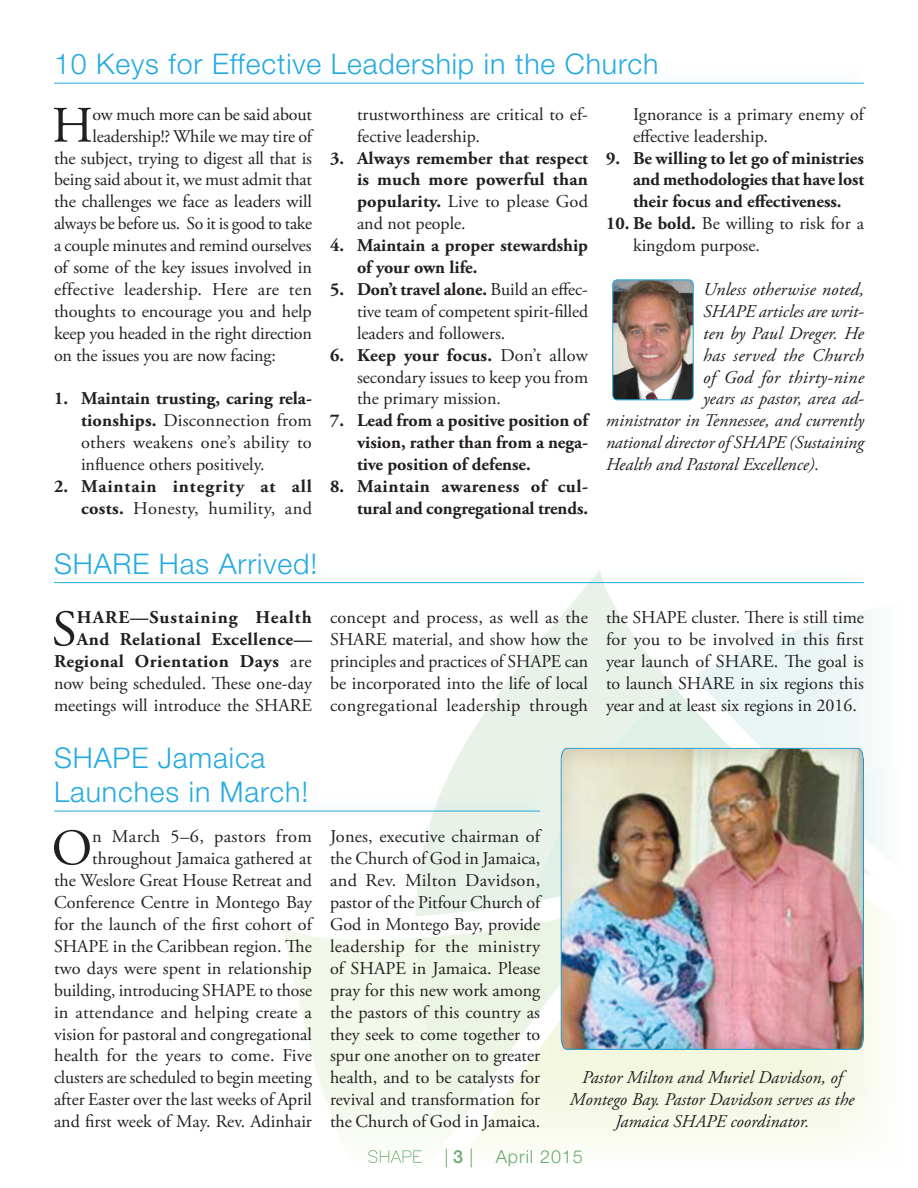
<style>
.page{position:relative;width:918px;height:1188px;background:#fff}
.page>*{position:absolute;margin:0;border:0;box-sizing:border-box;transform-origin:0 0}
.t1{font:51px "Adobe Garamond Pro";color:#231f20}
.t2{font:300 28.5px/34.2px "Helvetica Neue LT Std";letter-spacing:.03em;color:#24aae1}
.t3{font:18px/21.9px "Adobe Garamond Pro";color:#231f20;text-align:justify}
.t4{font:700 18px/21.9px "Adobe Garamond Pro";color:#231f20;text-align:justify}
.t5{font:italic 18px/21.9px "Adobe Garamond Pro";color:#231f20;text-align:center}
.t6{font:700 18px/21.9px "Adobe Garamond Pro";letter-spacing:.025em;color:#231f20;text-align:right}
.t7{font:700 18px/21.9px "Adobe Garamond Pro";letter-spacing:.05em;color:#231f20;text-align:right}
.t8{font:300 18px "Helvetica Neue LT Std";letter-spacing:.05em;color:#68ab6e}
.t9{font:500 18px "Helvetica Neue LT Std";color:#68ab6e}
.s1{font-weight:700}
.s2{font-weight:400}
</style>
<div class="page">
<svg style="left:415px;top:583px;width:377px;height:180px"></svg>
<svg style="left:532px;top:688px;width:260px;height:75px;background:#e9f3ed"></svg>
<svg style="left:282px;top:928px;width:86px;height:131px;fill:#f2f8ea"></svg>
<svg style="left:313px;top:1059px;width:55px;height:79px;fill:#f4f9ed"></svg>
<svg style="left:792px;top:583px;width:81px;height:180px;fill:#eef7f6"></svg>
<svg style="left:368px;top:763px;width:514px;height:405px"></svg>
<div style="left:559px;top:745px;width:306px;height:306px;background:#231f20;opacity:.2"></div>
<div style="left:54px;top:787px;width:489px;height:24px;background:linear-gradient(to right,#fff,#ebf4ee)"></div>
<hr style="left:54px;top:83px;width:810px;height:1px;background:#24aae1">
<hr style="left:54px;top:582px;width:810px;height:1px;background:#24aae1">
<hr style="left:54px;top:811px;width:486px;height:1px;background:#24aae1">
<img style="left:614px;top:281px;width:78px;height:119px">
<div style="left:612px;top:279px;width:82px;height:121px;border:1px solid #24aae1;border-radius:5px"></div>
<h2 class="t2" style="left:54px;top:47px;width:606px">10 Keys for Effective Leadership in the Church</h2>
<h1 class="t1" style="left:52px;top:95px;width:43px">H</h1>
<p class="t3" style="left:93px;top:104px;width:221px">ow much more can be said about</p>
<p class="t3" style="left:93px;top:126px;width:221px">leadership!? While we may tire of</p>
<p class="t3" style="left:54px;top:147px;width:260px">the subject, trying to digest all that is</p>
<p class="t3" style="left:54px;top:169px;width:260px">being said about it, we must admit that</p>
<p class="t3" style="left:54px;top:191px;width:259px">the challenges we face as leaders will</p>
<p class="t3" style="left:54px;top:213px;width:260px">always be before us. So it is good to take</p>
<p class="t3" style="left:54px;top:235px;width:259px">a couple minutes and remind ourselves</p>
<p class="t3" style="left:54px;top:257px;width:259px">of some of the key issues involved in</p>
<p class="t3" style="left:54px;top:279px;width:259px">effective leadership. Here are ten</p>
<p class="t3" style="left:54px;top:301px;width:259px">thoughts to encourage you and help</p>
<p class="t3" style="left:54px;top:323px;width:259px">keep you headed in the right direction</p>
<p class="t3" style="left:54px;top:345px;width:223px">on the issues you are now facing:</p>
<p class="t3" style="left:81px;top:388px;width:233px;text-indent:-27px"><span class="s1">1. Maintain trusting, caring rela&shy;tionships.</span> Disconnection from others weakens one’s ability to influence others positively.</p>
<p class="t7" style="left:54px;top:476px;width:260px">2. Maintain integrity at all costs. <span class="s2">Honesty, humility, and</span></p>
<h2 class="t2" style="left:54px;top:546px;width:265px">SHARE Has Arrived!</h2>
<p class="t3" style="left:357px;top:104px;width:233px">trustworthiness are critical to ef&shy;fective leadership.</p>
<p class="t4" style="left:357px;top:147px;width:233px;text-indent:-27px">3. Always remember that respect is much more powerful than popularity. <span class="s2">Live to please God and not people.</span></p>
<p class="t4" style="left:357px;top:235px;width:233px;text-indent:-27px">4. Maintain a proper stewardship of your own life.</p>
<p class="t3" style="left:357px;top:279px;width:233px;text-indent:-27px"><span class="s1">5. Don’t travel alone.</span> Build an effec&shy;tive team of competent spirit-filled leaders and followers.</p>
<p class="t3" style="left:357px;top:345px;width:233px;text-indent:-27px"><span class="s1">6. Keep your focus.</span> Don’t allow secondary issues to keep you from the primary mission.</p>
<p class="t4" style="left:357px;top:410px;width:233px;text-indent:-27px">7. Lead from a positive position of vision, rather than from a nega&shy;tive position of defense.</p>
<p class="t4" style="left:330px;top:476px;width:260px;text-align:right">8. Maintain awareness of cul&shy;tural and congregational trends.</p>
<p class="t3" style="left:633px;top:104px;width:232px">Ignorance is a primary enemy of effective leadership.</p>
<p class="t4" style="left:633px;top:147px;width:233px;text-indent:-27px">9. Be willing to let go of ministries and methodologies that have lost their focus and effectiveness.</p>
<p class="t3" style="left:633px;top:213px;width:233px;text-indent:-27px"><span class="s1">10. Be bold.</span> Be willing to risk for a kingdom purpose.</p>
<p class="t5" style="left:703px;top:279px;width:162px">Unless otherwise noted,</p>
<p class="t5" style="left:703px;top:301px;width:162px">SHAPE articles are writ-</p>
<p class="t5" style="left:703px;top:323px;width:162px">ten by Paul Dreger. He</p>
<p class="t5" style="left:703px;top:344px;width:162px">has served the Church</p>
<p class="t5" style="left:703px;top:366px;width:163px">of God for thirty-nine</p>
<p class="t5" style="left:703px;top:388px;width:162px">years as pastor, area ad-</p>
<p class="t5" style="left:606px;top:410px;width:260px">ministrator in Tennessee, and currently</p>
<p class="t5" style="left:606px;top:432px;width:260px">national director of SHAPE (Sustaining</p>
<p class="t5" style="left:606px;top:454px;width:215px">Health and Pastoral Excellence).</p>
<p class="t6" style="left:54px;top:607px;width:260px">HARE—Sustaining Health<br>And Relational Excellence—<br>Regional Orientation Days <span class="s2">are now being scheduled. These one-day meetings will introduce the SHARE</span></p>
<p class="t3" style="left:330px;top:607px;width:260px">concept and process, as well as the SHARE material, and show how the principles and practices of SHAPE can be incorporated into the life of local congregational leadership through</p>
<p class="t3" style="left:606px;top:607px;width:260px">the SHAPE cluster. There is still time for you to be involved in this first year launch of SHARE. The goal is to launch SHARE in six regions this year and at least six regions in 2016.</p>
<h1 class="t1" style="left:52px;top:599px;width:26px">S</h1>
<h2 class="t2" style="left:54px;top:740px;width:256px">SHAPE Jamaica<br>Launches in March!</h2>
<p class="t3" style="left:54px;top:826px;width:260px;text-align:right">n March 5–6, pastors from throughout Jamaica gathered at<br>the Weslore Great House Retreat and Conference Centre in Montego Bay for the launch of the first cohort of SHAPE in the Caribbean region. The two days were spent in relationship building, introducing SHAPE to those in attendance and helping create a vision for pastoral and congregational health for the years to come. Five clusters are scheduled to begin meeting after Easter over the last weeks of April and first week of May. Rev. Adinhair</p>
<p class="t3" style="left:330px;top:826px;width:212px">Jones, executive chairman of the Church of God in Jamaica, and Rev. Milton Davidson, pastor of the Pitfour Church of God in Montego Bay, provide leadership for the ministry of SHAPE in Jamaica. Please pray for this new work among the pastors of this country as they seek to come together to spur one another on to greater health, and to be catalysts for revival and transformation for the Church of God in Jamaica.</p>
<h1 class="t1" style="left:52px;top:818px;width:42px">O</h1>
<p class="t5" style="left:570px;top:1067px;width:286px">Pastor Milton and Muriel Davidson, of<br>Montego Bay. Pastor Davidson serves as the<br>Jamaica SHAPE coordinator.</p>
<p class="t9" style="left:453px;top:1146px;width:12px">3</p>
<p class="t8" style="left:496px;top:1146px;width:89px">April 2015</p>
</div>
